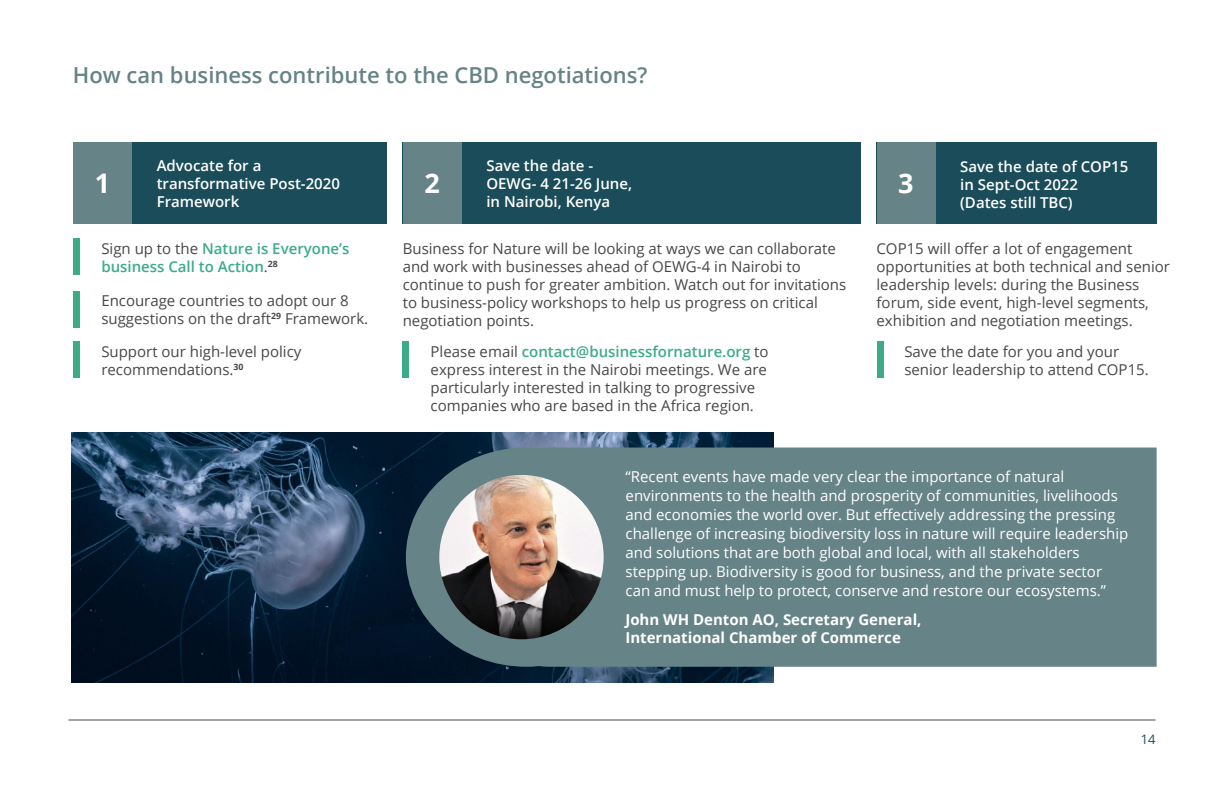
<style>
.page{position:relative;width:1224px;height:792px;background:#fff}
.page>*{position:absolute;margin:0;border:0;box-sizing:border-box;transform-origin:0 0}
.t1{font:700 27px "Open Sans";color:#fff}
.t2{font:600 22px "Open Sans";color:#668387}
.t3{font:15px/18px "Open Sans";color:#464749}
.t4{font:15px/19px "Open Sans";color:#fff}
.t5{font:600 15px/18px "Open Sans";color:#fff}
.t6{font:700 15px/18px "Open Sans";color:#fff}
.t7{font:600 15px/18px "Open Sans";color:#3dac86}
.t8{font:13px "Open Sans";color:#1b4c5a}
.s1{font-weight:400;color:#464749}
.s2{font-weight:600;color:#3dac86}
</style>
<div class="page">
<img style="left:71px;top:433px;width:702px;height:249px">
<div style="left:459px;top:448px;width:698px;height:219px;background:#668387"></div>
<div style="left:406px;top:448px;width:241px;height:219px;background:#668387;border-radius:50%"></div>
<hr style="left:68px;top:720px;width:1088px;height:1px;background:#464749">
<div style="left:73px;top:142px;width:313px;height:82px;background:#1a4c5a"></div>
<div style="left:73px;top:142px;width:59px;height:82px;background:#668387"></div>
<div style="left:403px;top:142px;width:458px;height:82px;background:#1a4c5a"></div>
<div style="left:403px;top:142px;width:59px;height:82px;background:#668387"></div>
<div style="left:877px;top:142px;width:279px;height:82px;background:#1a4c5a"></div>
<div style="left:877px;top:142px;width:58px;height:82px;background:#668387"></div>
<div style="left:73px;top:238px;width:6px;height:37px;background:#3dac86"></div>
<div style="left:73px;top:291px;width:6px;height:36px;background:#3dac86"></div>
<div style="left:73px;top:342px;width:6px;height:36px;background:#3dac86"></div>
<div style="left:402px;top:342px;width:7px;height:36px;background:#3dac86"></div>
<div style="left:877px;top:342px;width:7px;height:36px;background:#3dac86"></div>
<img style="left:439px;top:475px;width:165px;height:164px;border-radius:82px">
<h2 class="t2" style="left:73px;top:60px;width:576px">How can business contribute to the CBD negotiations?</h2>
<h1 class="t1" style="left:95px;top:164px;width:17px">1</h1>
<p class="t5" style="left:157px;top:157px;width:185px">Advocate for a transformative Post-2020<br>Framework</p>
<p class="t7" style="left:101px;top:240px;width:250px"><span class="s1">Sign up to the</span> Nature is Everyone’s business Call to Action<span class="s1">.</span><sup>28</sup></p>
<p class="t3" style="left:101px;top:292px;width:268px">Encourage countries to adopt our 8 suggestions on the draft<sup>29</sup> Framework.</p>
<p class="t3" style="left:101px;top:342px;width:202px">Support our high-level policy recommendations.<sup>30</sup></p>
<h1 class="t1" style="left:424px;top:164px;width:17px">2</h1>
<p class="t5" style="left:486px;top:157px;width:147px">Save the date -<br>OEWG- 4 21-26 June, in Nairobi, Kenya</p>
<p class="t3" style="left:403px;top:239px;width:445px">Business for Nature will be looking at ways we can collaborate and work with businesses ahead of OEWG-4 in Nairobi to continue to push for greater ambition. Watch out for invitations to business-policy workshops to help us progress on critical negotiation points.</p>
<p class="t3" style="left:431px;top:342px;width:340px">Please email <span class="s2">contact@businessfornature.org</span> to express interest in the Nairobi meetings. We are particularly interested in talking to progressive companies who are based in the Africa region.</p>
<h1 class="t1" style="left:898px;top:164px;width:17px">3</h1>
<p class="t5" style="left:960px;top:157px;width:170px">Save the date of COP15 in Sept-Oct 2022<br>(Dates still TBC)</p>
<p class="t3" style="left:877px;top:239px;width:295px">COP15 will offer a lot of engagement opportunities at both technical and senior leadership levels: during the Business forum, side event, high-level segments, exhibition and negotiation meetings.</p>
<p class="t3" style="left:904px;top:342px;width:246px">Save the date for you and your senior leadership to attend COP15.</p>
<p class="t4" style="left:626px;top:467px;width:504px">“Recent events have made very clear the importance of natural environments to the health and prosperity of communities, livelihoods and economies the world over. But effectively addressing the pressing challenge of increasing biodiversity loss in nature will require leadership and solutions that are both global and local, with all stakeholders stepping up. Biodiversity is good for business, and the private sector can and must help to protect, conserve and restore our ecosystems.”</p>
<p class="t6" style="left:625px;top:611px;width:298px">John WH Denton AO, Secretary General,<br>International Chamber of Commerce</p>
<p class="t8" style="left:1141px;top:731px;width:16px">14</p>
</div>
